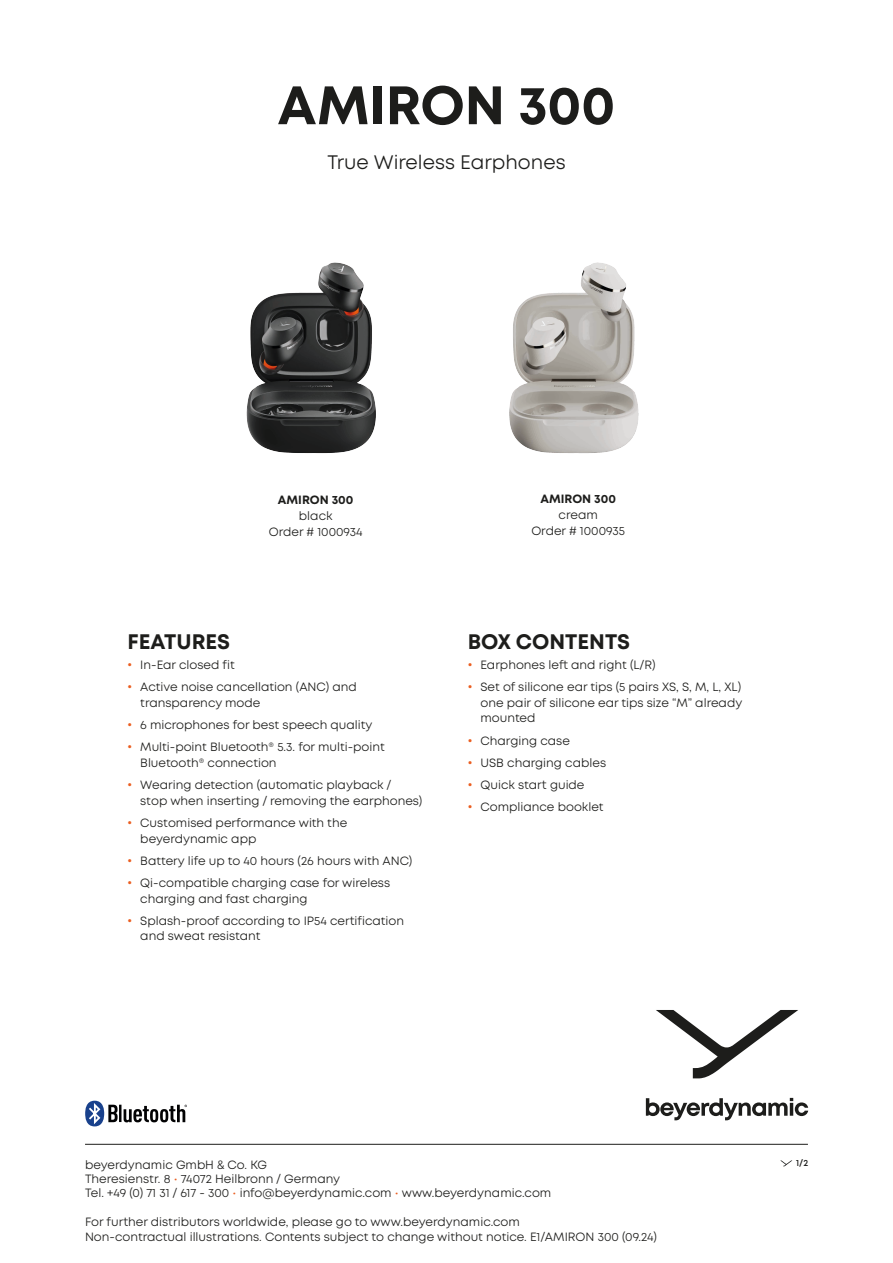
<style>
.page{position:relative;width:893px;height:1263px;background:#fff}
.page>*{position:absolute;margin:0;border:0;box-sizing:border-box;transform-origin:0 0}
.t1{font:700 54px "Mont";letter-spacing:-.005em;color:#1d1d1b}
.t2{font:700 21px "Mont";color:#1d1d1b}
.t3{font:19.5px "Mont";color:#1d1d1b}
.t4{font:12px/15.8px "Mont";color:#1d1d1b}
.t5{font:700 12px "Mont";color:#1d1d1b}
.t6{font:600 9px "Mont";color:#1d1d1b}
.s1{font-weight:700;color:#eb5e20}
.s2{color:#eb5e20}
</style>
<div class="page">
<svg style="left:646px;top:1098px;width:162px;height:22px"></svg>
<svg style="left:656px;top:1010px;width:142px;height:68px"></svg>
<hr style="left:85px;top:1144px;width:723px;height:1px;background:#1d1d1b">
<svg style="left:780px;top:1160px;width:12px;height:6px"></svg>
<img style="left:246px;top:262px;width:130px;height:192px">
<img style="left:509px;top:262px;width:130px;height:191px">
<svg style="left:85px;top:1101px;width:102px;height:25px"></svg>
<p class="t1" style="left:278px;top:70px;width:339px">AMIRON 300</p>
<p class="t3" style="left:327px;top:150px;width:240px">True Wireless Earphones</p>
<p class="t5" style="left:278px;top:492px;width:77px">AMIRON 300</p>
<p class="t4" style="left:299px;top:508px;width:35px">black</p>
<p class="t4" style="left:269px;top:524px;width:95px">Order # 1000934</p>
<p class="t2" style="left:128px;top:628px;width:104px">FEATURES</p>
<p class="t4" style="left:128px;top:657px;width:109px"><span class="s1">•</span> In-Ear closed fit</p>
<p class="t4" style="left:140px;top:679px;width:218px;text-indent:-13px"><span class="s1">•</span> Active noise cancellation (ANC) and transparency mode</p>
<p class="t4" style="left:128px;top:717px;width:246px"><span class="s1">•</span> 6 microphones for best speech quality</p>
<p class="t4" style="left:140px;top:739px;width:246px;text-indent:-13px"><span class="s1">•</span> Multi-point Bluetooth® 5.3. for multi-point<br>Bluetooth® connection</p>
<p class="t4" style="left:140px;top:777px;width:283px;text-indent:-13px"><span class="s1">•</span> Wearing detection (automatic playback /<br>stop when inserting / removing the earphones)</p>
<p class="t4" style="left:140px;top:815px;width:208px;text-indent:-13px"><span class="s1">•</span> Customised performance with the beyerdynamic app</p>
<p class="t4" style="left:128px;top:853px;width:286px"><span class="s1">•</span> Battery life up to 40 hours (26 hours with ANC)</p>
<p class="t4" style="left:140px;top:875px;width:251px;text-indent:-13px"><span class="s1">•</span> Qi-compatible charging case for wireless charging and fast charging</p>
<p class="t4" style="left:140px;top:913px;width:265px;text-indent:-13px"><span class="s1">•</span> Splash-proof according to IP54 certification and sweat resistant</p>
<p class="t5" style="left:540px;top:491px;width:77px">AMIRON 300</p>
<p class="t4" style="left:559px;top:507px;width:41px">cream</p>
<p class="t4" style="left:531px;top:523px;width:95px">Order # 1000935</p>
<p class="t2" style="left:468px;top:628px;width:164px">BOX CONTENTS</p>
<p class="t4" style="left:468px;top:657px;width:189px"><span class="s1">•</span> Earphones left and right (L/R)</p>
<p class="t4" style="left:480px;top:679px;width:263px;text-align:justify;text-indent:-13px"><span class="s1">•</span> Set of silicone ear tips (5 pairs XS, S, M, L, XL) one pair of silicone ear tips size “M” already mounted</p>
<p class="t4" style="left:468px;top:733px;width:104px"><span class="s1">•</span> Charging case</p>
<p class="t4" style="left:468px;top:755px;width:140px"><span class="s1">•</span> USB charging cables</p>
<p class="t4" style="left:468px;top:777px;width:118px"><span class="s1">•</span> Quick start guide</p>
<p class="t4" style="left:468px;top:799px;width:137px"><span class="s1">•</span> Compliance booklet</p>
<p class="t4" style="left:85px;top:1156px;width:184px">beyerdynamic GmbH &amp; Co. KG</p>
<p class="t4" style="left:85px;top:1171px;width:257px">Theresienstr. 8 <span class="s2">•</span> 74072 Heilbronn / Germany</p>
<p class="t4" style="left:85px;top:1185px;width:468px">Tel. +49 (0) 71 31 / 617 - 300 <span class="s2">•</span> info@beyerdynamic.com <span class="s2">•</span> www.beyerdynamic.com</p>
<p class="t4" style="left:85px;top:1214px;width:436px">For further distributors worldwide, please go to www.beyerdynamic.com</p>
<p class="t4" style="left:85px;top:1228px;width:573px">Non-contractual illustrations. Contents subject to change without notice. E1/AMIRON 300 (09.24)</p>
<p class="t6" style="left:796px;top:1157px;width:14px">1/2</p>
</div>
